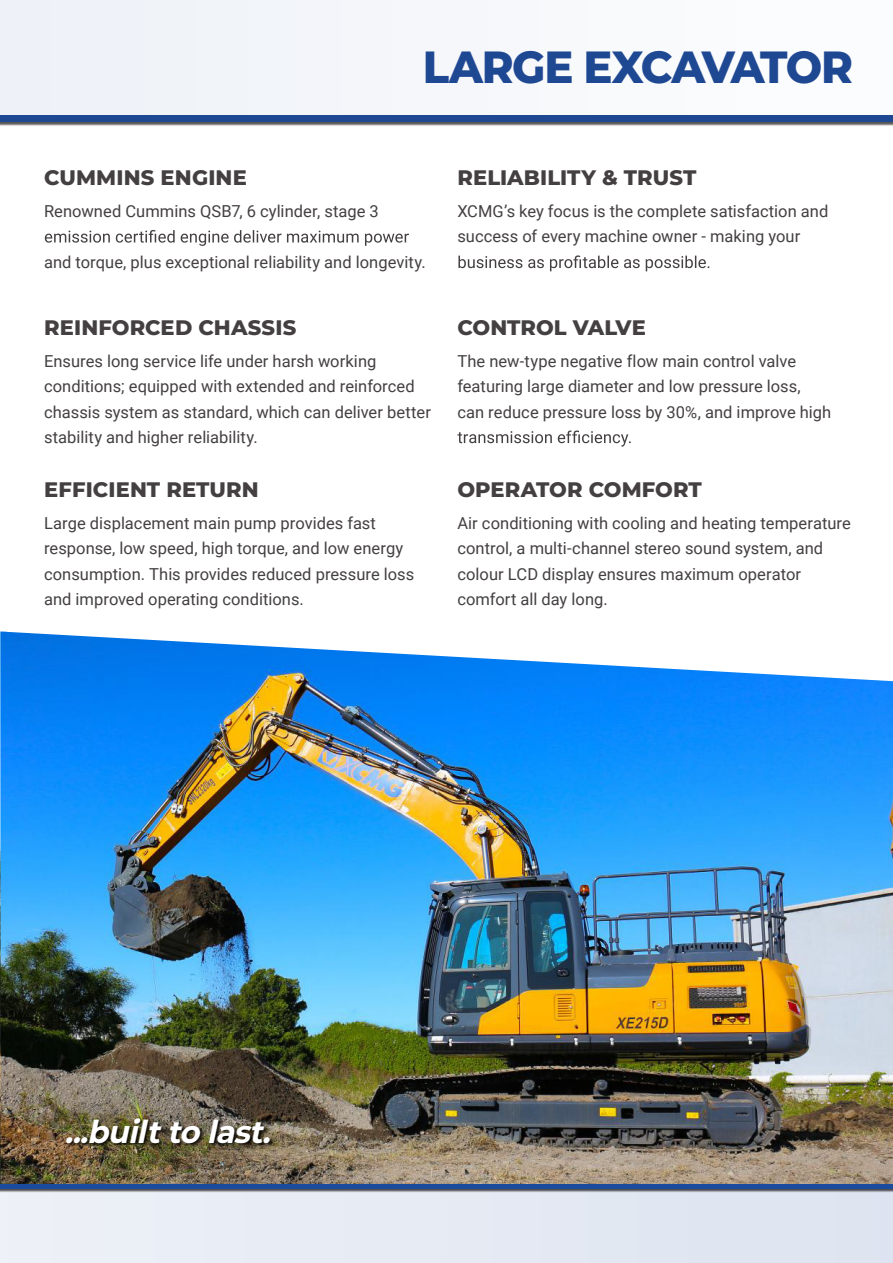
<style>
.page{position:relative;width:893px;height:1263px;background:#fff}
.page>*{position:absolute;margin:0;border:0;box-sizing:border-box;transform-origin:0 0}
.t1{font:800 45px "Montserrat";letter-spacing:-.035em;color:#1f4893;scale:.96 1}
.t2{font:italic 700 31.5px "Montserrat";color:#fff}
.t3{font:800 21px "Montserrat";letter-spacing:.005em;color:#444041}
.t4{font:16.5px/25.5px "Roboto";color:#444041}
</style>
<div class="page">
<svg style="left:45px;top:230px;width:364px;height:16px"></svg>
<svg style="left:457px;top:430px;width:174px;height:17px"></svg>
<svg style="left:458px;top:255px;width:251px;height:16px"></svg>
<img style="left:0;top:631px;width:893px;height:553px">
<img style="left:66px;top:1117px;width:209px;height:31px">
<div style="left:0;top:0;width:893px;height:116px;background:#f6f7fb"></div>
<svg style="left:0;top:122px;width:893px;height:4px;background:#8a8888"></svg>
<div style="left:0;top:116px;width:893px;height:6px;background:#1f4893"></div>
<div style="left:0;top:1187px;width:893px;height:76px;background:#e5eaf3"></div>
<svg style="left:0;top:1189px;width:893px;height:3px;background:#7a7a7f"></svg>
<div style="left:0;top:1184px;width:893px;height:5px;background:#1b4b9c"></div>
<h1 class="t1" style="left:423px;top:34px;width:450px">LARGE EXCAVATOR</h1>
<p class="t3" style="left:44px;top:163px;width:204px">CUMMINS ENGINE</p>
<p class="t4" style="left:44px;top:198px;width:336px">Renowned Cummins QSB7, 6 cylinder, stage 3</p>
<p class="t4" style="left:44px;top:249px;width:383px">and torque, plus exceptional reliability and longevity.</p>
<p class="t3" style="left:44px;top:312px;width:254px">REINFORCED CHASSIS</p>
<p class="t4" style="left:44px;top:347px;width:388px">Ensures long service life under harsh working conditions; equipped with extended and reinforced chassis system as standard, which can deliver better stability and higher reliability.</p>
<p class="t3" style="left:44px;top:474px;width:216px">EFFICIENT RETURN</p>
<p class="t4" style="left:44px;top:509px;width:372px">Large displacement main pump provides fast response, low speed, high torque, and low energy consumption. This provides reduced pressure loss and improved operating conditions.</p>
<p class="t3" style="left:457px;top:163px;width:241px">RELIABILITY &amp; TRUST</p>
<p class="t4" style="left:457px;top:198px;width:372px">XCMG’s key focus is the complete satisfaction and success of every machine owner - making your</p>
<p class="t3" style="left:457px;top:312px;width:190px">CONTROL VALVE</p>
<p class="t4" style="left:457px;top:347px;width:375px">The new-type negative flow main control valve featuring large diameter and low pressure loss, can reduce pressure loss by 30%, and improve high</p>
<p class="t3" style="left:457px;top:474px;width:246px">OPERATOR COMFORT</p>
<p class="t4" style="left:457px;top:509px;width:395px">Air conditioning with cooling and heating temperature control, a multi-channel stereo sound system, and colour LCD display ensures maximum operator comfort all day long.</p>
<h2 class="t2" style="left:65px;top:1109px;width:216px">...built to last.</h2>
</div>
